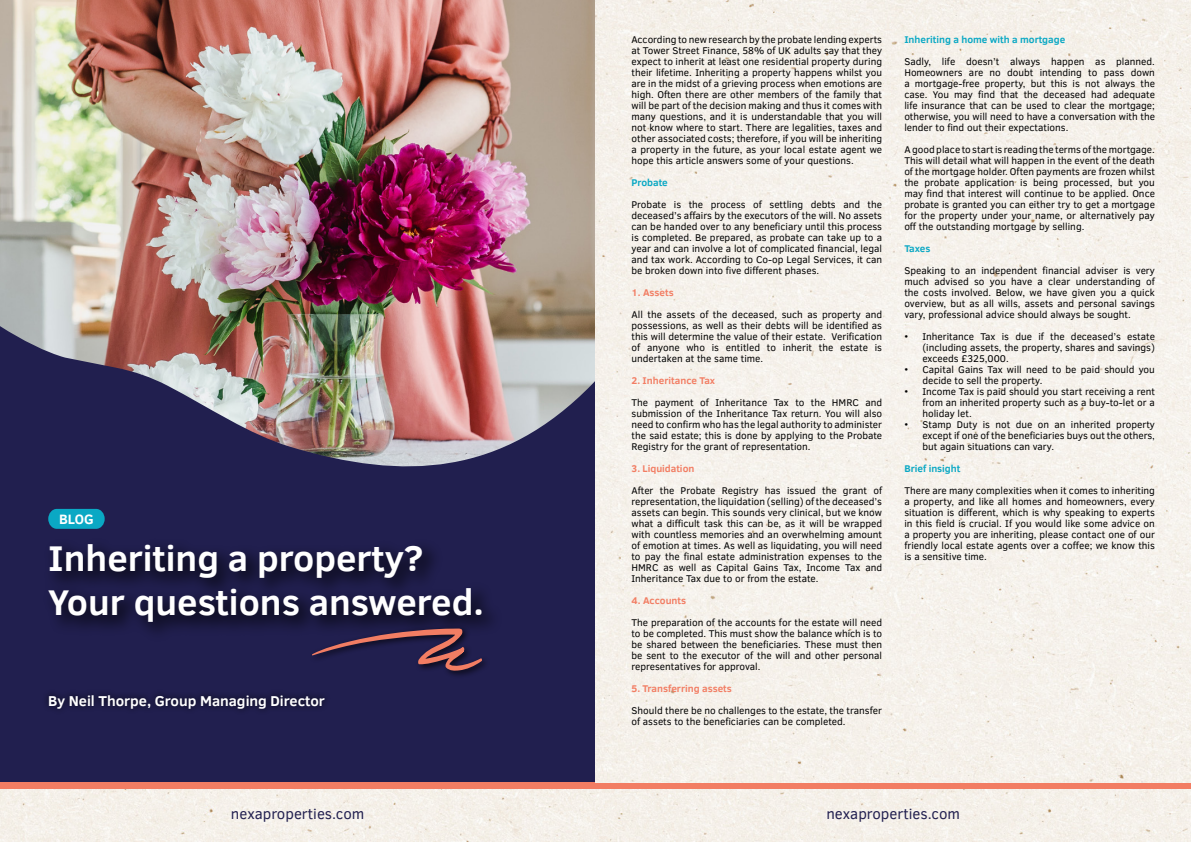
<style>
.page{position:relative;width:1191px;height:842px;background:#fff}
.page>*{position:absolute;margin:0;border:0;box-sizing:border-box;transform-origin:0 0}
.t1{font:700 36.6px/43.9px "Clear Sans";color:#fff}
.t2{font:15px "Clear Sans";color:#211f4f}
.t3{font:700 14.6px "Clear Sans";color:#fff}
.t4{font:700 13.9px "Clear Sans";color:#fff}
.t5{font:10px/11px "Clear Sans";color:#000;text-align:justify}
.t6{font:700 10px "Clear Sans";color:#f27d63}
.t7{font:700 10px "Clear Sans";color:#0aa8c4}
</style>
<div class="page">
<div style="left:0;top:0;width:595px;height:842px;background:#211f4f"></div>
<div style="left:42px;top:537px;width:461px;height:106px;background:#000;opacity:.5"></div>
<div style="left:309px;top:625px;width:181px;height:54px;background:#000;opacity:.75"></div>
<svg style="left:312px;top:628px;width:170px;height:42px"></svg>
<svg style="left:48px;top:509px;width:57px;height:20px"></svg>
<div style="left:42px;top:688px;width:289px;height:27px;background:#000;opacity:.75"></div>
<img style="left:0;top:0;width:595px;height:467px">
<div style="left:0;top:789px;width:1191px;height:53px;background:#f5f0e9"></div>
<div style="left:0;top:783px;width:1191px;height:6px;background:#f27d63"></div>
<div style="left:595px;top:0;width:596px;height:783px;background:#f5f1eb"></div>
<h3 class="t4" style="left:59px;top:509px;width:36px">BLOG</h3>
<h1 class="t1" style="left:48px;top:535px;width:437px">Inheriting a property?<br>Your questions answered.</h1>
<h3 class="t3" style="left:48px;top:690px;width:278px">By Neil Thorpe, Group Managing Director</h3>
<p class="t5" style="left:631px;top:34px;width:252px">According to new research by the probate lending experts at Tower Street Finance, 58% of UK adults say that they expect to inherit at least one residential property during their lifetime. Inheriting a property happens whilst you are in the midst of a grieving process when emotions are high. Often there are other members of the family that will be part of the decision making and thus it comes with many questions, and it is understandable that you will not know where to start. There are legalities, taxes and other associated costs; therefore, if you will be inheriting a property in the future, as your local estate agent we hope this article answers some of your questions.</p>
<p class="t7" style="left:631px;top:176px;width:38px">Probate</p>
<p class="t5" style="left:631px;top:199px;width:252px">Probate is the process of settling debts and the deceased’s affairs by the executors of the will. No assets can be handed over to any beneficiary until this process is completed. Be prepared, as probate can take up to a year and can involve a lot of complicated financial, legal and tax work. According to Co-op Legal Services, it can be broken down into five different phases.</p>
<p class="t6" style="left:631px;top:286px;width:44px">1. Assets</p>
<p class="t5" style="left:631px;top:309px;width:252px">All the assets of the deceased, such as property and possessions, as well as their debts will be identified as this will determine the value of their estate. Verification of anyone who is entitled to inherit the estate is undertaken at the same time.</p>
<p class="t6" style="left:631px;top:374px;width:85px">2. Inheritance Tax</p>
<p class="t5" style="left:631px;top:397px;width:252px">The payment of Inheritance Tax to the HMRC and submission of the Inheritance Tax return. You will also need to confirm who has the legal authority to administer the said estate; this is done by applying to the Probate Registry for the grant of representation.</p>
<p class="t6" style="left:631px;top:462px;width:64px">3. Liquidation</p>
<p class="t5" style="left:631px;top:485px;width:252px">After the Probate Registry has issued the grant of representation, the liquidation (selling) of the deceased’s assets can begin. This sounds very clinical, but we know what a difficult task this can be, as it will be wrapped with countless memories and an overwhelming amount of emotion at times. As well as liquidating, you will need to pay the final estate administration expenses to the HMRC as well as Capital Gains Tax, Income Tax and Inheritance Tax due to or from the estate.</p>
<p class="t6" style="left:631px;top:594px;width:56px">4. Accounts</p>
<p class="t5" style="left:631px;top:617px;width:252px">The preparation of the accounts for the estate will need to be completed. This must show the balance which is to be shared between the beneficiaries. These must then be sent to the executor of the will and other personal representatives for approval.</p>
<p class="t6" style="left:631px;top:682px;width:102px">5. Transferring assets</p>
<p class="t5" style="left:631px;top:705px;width:252px">Should there be no challenges to the estate, the transfer of assets to the beneficiaries can be completed.</p>
<p class="t7" style="left:904px;top:33px;width:162px">Inheriting a home with a mortgage</p>
<p class="t5" style="left:904px;top:56px;width:252px">Sadly, life doesn’t always happen as planned.<br>Homeowners are no doubt intending to pass down a mortgage-free property, but this is not always the case. You may find that the deceased had adequate life insurance that can be used to clear the mortgage; otherwise, you will need to have a conversation with the lender to find out their expectations.</p>
<p class="t5" style="left:904px;top:144px;width:252px">A good place to start is reading the terms of the mortgage.<br>This will detail what will happen in the event of the death of the mortgage holder. Often payments are frozen whilst the probate application is being processed, but you may find that interest will continue to be applied. Once probate is granted you can either try to get a mortgage for the property under your name, or alternatively pay off the outstanding mortgage by selling.</p>
<p class="t7" style="left:904px;top:242px;width:28px">Taxes</p>
<p class="t5" style="left:904px;top:265px;width:252px">Speaking to an independent financial adviser is very much advised so you have a clear understanding of the costs involved. Below, we have given you a quick overview, but as all wills, assets and personal savings vary, professional advice should always be sought.</p>
<p class="t5" style="left:922px;top:331px;width:234px;text-indent:-18px">• Inheritance Tax is due if the deceased’s estate (including assets, the property, shares and savings) exceeds £325,000.</p>
<p class="t5" style="left:922px;top:364px;width:234px;text-indent:-18px">• Capital Gains Tax will need to be paid should you decide to sell the property.</p>
<p class="t5" style="left:922px;top:386px;width:234px;text-indent:-18px">• Income Tax is paid should you start receiving a rent from an inherited property such as a buy-to-let or a holiday let.</p>
<p class="t5" style="left:922px;top:419px;width:234px;text-indent:-18px">• Stamp Duty is not due on an inherited property except if one of the beneficiaries buys out the others, but again situations can vary.</p>
<p class="t7" style="left:904px;top:462px;width:58px">Brief insight</p>
<p class="t5" style="left:904px;top:485px;width:252px">There are many complexities when it comes to inheriting a property, and like all homes and homeowners, every situation is different, which is why speaking to experts in this field is crucial. If you would like some advice on a property you are inheriting, please contact one of our friendly local estate agents over a coffee; we know this is a sensitive time.</p>
<h2 class="t2" style="left:231px;top:804px;width:135px">nexaproperties.com</h2>
<h2 class="t2" style="left:826px;top:804px;width:135px">nexaproperties.com</h2>
</div>
